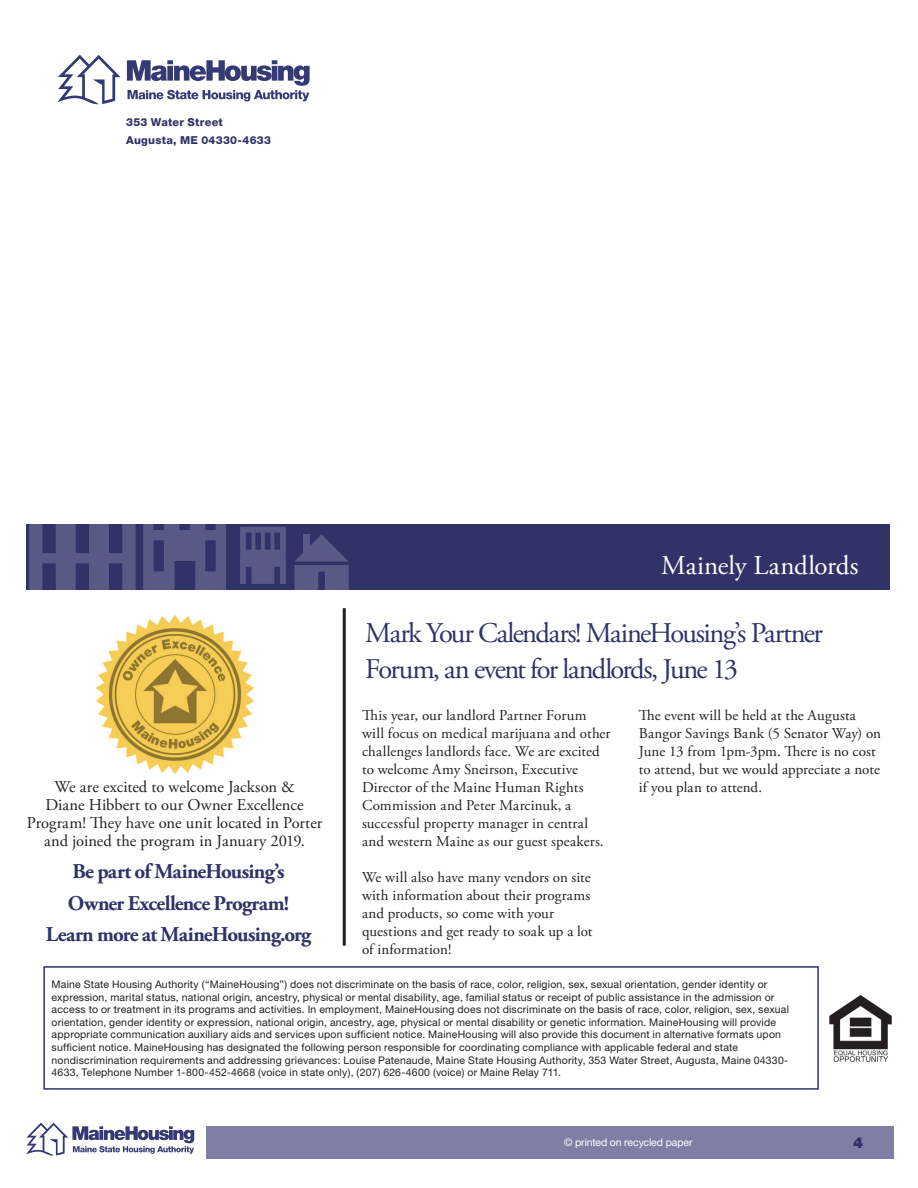
<style>
.page{position:relative;width:918px;height:1188px;background:#fff}
.page>*{position:absolute;margin:0;border:0;box-sizing:border-box;transform-origin:0 0}
.Page_subhead{font:28.5px/36px "Adobe Garamond Pro";letter-spacing:-.06em;color:#303268}
.body{font:27px "Adobe Garamond Pro";color:#fff}
.Page_subhead-2{font:700 21px "Adobe Garamond Pro";letter-spacing:-.035em;color:#303268}
.Body_text{font:16.5px/18px "Adobe Garamond Pro";color:#231f20;text-align:center}
.Body_text-2{font:15px/18px "Adobe Garamond Pro";letter-spacing:.005em;color:#231f20}
.body-2{font:900 15px "Helvetica Neue";color:#303268}
.Body_text-3{font:800 10.95px "Helvetica Neue";letter-spacing:.025em;color:#303268}
.Table_Contents_Body{font:10.5px/12.6px "Helvetica Neue";letter-spacing:.02em;color:#231f20}
.t1{font:10.5px "Helvetica Neue";letter-spacing:-.01em;color:#fff}
</style>
<div class="page">
<div style="left:43px;top:966px;width:776px;height:124px;border:2px solid #303268"></div>
<div style="left:26px;top:524px;width:864px;height:65px;background:#303268"></div>
<svg style="left:240px;top:527px;width:46px;height:57px"></svg>
<svg style="left:143px;top:524px;width:83px;height:66px"></svg>
<svg style="left:294px;top:534px;width:55px;height:56px"></svg>
<div style="left:303px;top:534px;width:7px;height:22px;background:#585a85"></div>
<svg style="left:29px;top:524px;width:107px;height:66px"></svg>
<svg style="left:57px;top:55px;width:64px;height:49px"></svg>
<svg style="left:127px;top:60px;width:183px;height:41px"></svg>
<svg style="left:26px;top:1123px;width:168px;height:33px"></svg>
<div style="left:206px;top:1126px;width:687px;height:32px;background:#807ea4"></div>
<img style="left:96px;top:616px;width:158px;height:158px">
<hr style="left:343px;top:608px;width:3px;height:338px;background:#231f20">
<img style="left:829px;top:995px;width:62px;height:66px">
<p class="Body_text-3" style="left:126px;top:116px;width:98px">353 Water Street</p>
<p class="Body_text-3" style="left:126px;top:134px;width:146px">Augusta, ME 04330-4633</p>
<p class="Body_text" style="left:54px;top:778px;width:242px">We are excited to welcome Jackson &amp;</p>
<p class="Body_text" style="left:27px;top:796px;width:297px">Diane Hibbert to our Owner Excellence<br>Program! They have one unit located in Porter and joined the program in January 2019.</p>
<p class="Page_subhead-2" style="left:73px;top:860px;width:214px">Be part of MaineHousing’s</p>
<p class="Page_subhead-2" style="left:68px;top:891px;width:223px">Owner Excellence Program!</p>
<p class="Page_subhead-2" style="left:46px;top:922px;width:267px">Learn more at MaineHousing.org</p>
<p class="body" style="left:661px;top:549px;width:199px">Mainely Landlords</p>
<p class="Page_subhead" style="left:365px;top:616px;width:459px">Mark Your Calendars! MaineHousing’s Partner<br>Forum, an event for landlords, June 13</p>
<p class="Body_text-2" style="left:362px;top:707px;width:250px">This year, our landlord Partner Forum will focus on medical marijuana and other challenges landlords face. We are excited to welcome Amy Sneirson, Executive Director of the Maine Human Rights Commission and Peter Marcinuk, a successful property manager in central and western Maine as our guest speakers.</p>
<p class="Body_text-2" style="left:362px;top:869px;width:232px">We will also have many vendors on site with information about their programs and products, so come with your questions and get ready to soak up a lot</p>
<p class="Body_text-2" style="left:362px;top:941px;width:91px">of information!</p>
<p class="Body_text-2" style="left:639px;top:707px;width:244px">The event will be held at the Augusta Bangor Savings Bank (5 Senator Way) on June 13 from 1pm-3pm. There is no cost to attend, but we would appreciate a note if you plan to attend.</p>
<p class="Table_Contents_Body" style="left:52px;top:978px;width:739px">Maine State Housing Authority (“MaineHousing”) does not discriminate on the basis of race, color, religion, sex, sexual orientation, gender identity or expression, marital status, national origin, ancestry, physical or mental disability, age, familial status or receipt of public assistance in the admission or access to or treatment in its programs and activities. In employment, MaineHousing does not discriminate on the basis of race, color, religion, sex, sexual orientation, gender identity or expression, national origin, ancestry, age, physical or mental disability or genetic information. MaineHousing will provide appropriate communication auxiliary aids and services upon sufficient notice. MaineHousing will also provide this document in alternative formats upon sufficient notice. MaineHousing has designated the following person responsible for coordinating compliance with applicable federal and state nondiscrimination requirements and addressing grievances: Louise Patenaude, Maine State Housing Authority, 353 Water Street, Augusta, Maine 04330- 4633, Telephone Number 1-800-452-4668 (voice in state only), (207) 626-4600 (voice) or Maine Relay 711.</p>
<p class="t1" style="left:564px;top:1136px;width:130px">© printed on recycled paper</p>
<p class="body-2" style="left:853px;top:1134px;width:12px">4</p>
</div>
